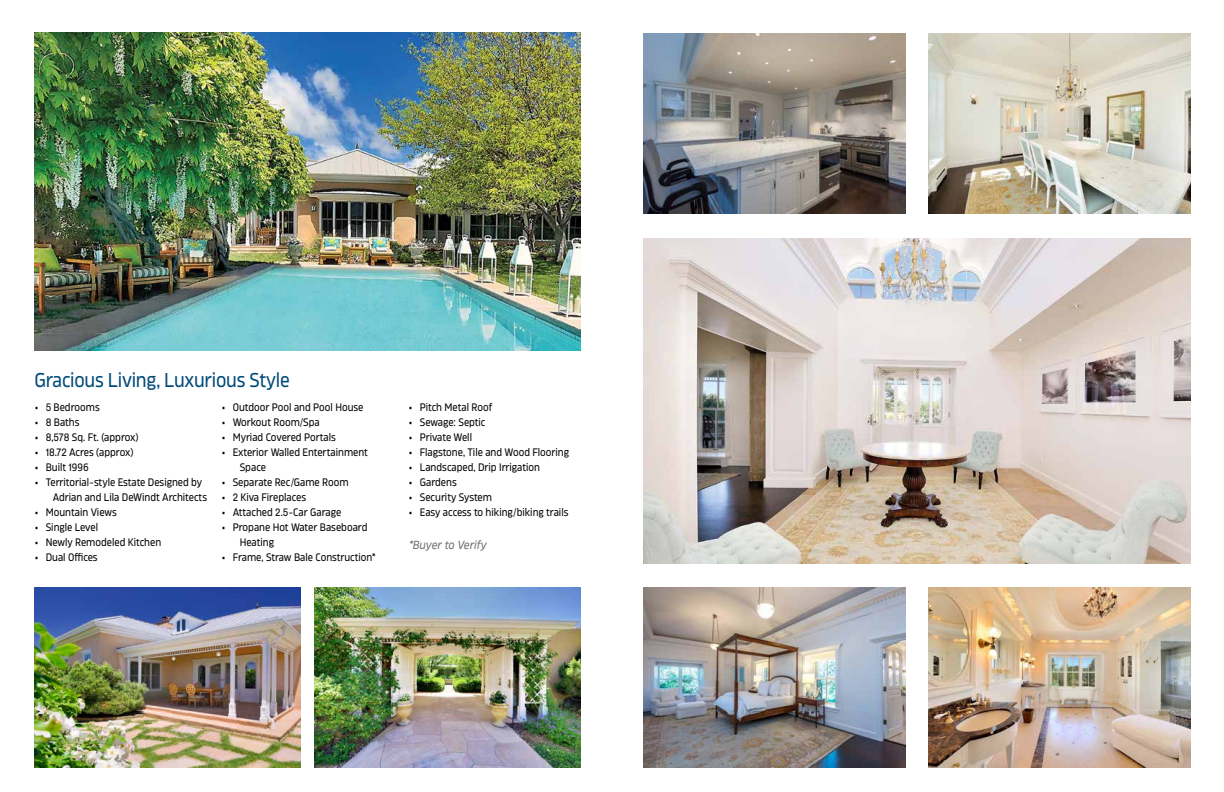
<style>
.page{position:relative;width:1224px;height:792px;background:#fff}
.page>*{position:absolute;margin:0;border:0;box-sizing:border-box;transform-origin:0 0}
.t1{font:20px "Karibu";letter-spacing:-.015em;color:#004a78;scale:.93 1}
.t2{font:italic 11.8px "Karibu";letter-spacing:-.005em;color:#6f7073;scale:.95 1}
.t3{font:10.9px/15px "Karibu";color:#000;scale:.93 1}
</style>
<div class="page">
<img style="left:644px;top:33px;width:262px;height:180px">
<img style="left:644px;top:239px;width:547px;height:324px">
<img style="left:929px;top:33px;width:262px;height:180px">
<img style="left:644px;top:587px;width:262px;height:181px">
<img style="left:929px;top:587px;width:262px;height:181px">
<img style="left:34px;top:33px;width:547px;height:318px">
<img style="left:34px;top:587px;width:266px;height:181px">
<img style="left:314px;top:587px;width:267px;height:181px">
<h1 class="t1" style="left:34px;top:368px;width:276px">Gracious Living, Luxurious Style</h1>
<p class="t3" style="left:35px;top:400px;width:72px">• 5 Bedrooms</p>
<p class="t3" style="left:35px;top:415px;width:50px">• 8 Baths</p>
<p class="t3" style="left:35px;top:430px;width:113px">• 8,578 Sq. Ft. (approx)</p>
<p class="t3" style="left:35px;top:445px;width:108px">• 18.72 Acres (approx)</p>
<p class="t3" style="left:35px;top:460px;width:60px">• Built 1996</p>
<p class="t3" style="left:53px;top:475px;width:168px;text-indent:-18px">• Territorial-style Estate Designed by<br>Adrian and Lila DeWindt Architects</p>
<p class="t3" style="left:35px;top:505px;width:90px">• Mountain Views</p>
<p class="t3" style="left:35px;top:520px;width:70px">• Single Level</p>
<p class="t3" style="left:35px;top:535px;width:138px">• Newly Remodeled Kitchen</p>
<p class="t3" style="left:35px;top:550px;width:69px">• Dual Offices</p>
<p class="t3" style="left:222px;top:400px;width:154px">• Outdoor Pool and Pool House</p>
<p class="t3" style="left:222px;top:415px;width:107px">• Workout Room/Spa</p>
<p class="t3" style="left:222px;top:430px;width:124px">• Myriad Covered Portals</p>
<p class="t3" style="left:240px;top:445px;width:139px;text-indent:-18px">• Exterior Walled Entertainment<br>Space</p>
<p class="t3" style="left:222px;top:475px;width:138px">• Separate Rec/Game Room</p>
<p class="t3" style="left:222px;top:490px;width:92px">• 2 Kiva Fireplaces</p>
<p class="t3" style="left:222px;top:505px;width:130px">• Attached 2.5-Car Garage</p>
<p class="t3" style="left:240px;top:520px;width:139px;text-indent:-18px">• Propane Hot Water Baseboard<br>Heating</p>
<p class="t3" style="left:222px;top:550px;width:167px">• Frame, Straw Bale Construction*</p>
<p class="t3" style="left:409px;top:400px;width:91px">• Pitch Metal Roof</p>
<p class="t3" style="left:409px;top:415px;width:84px">• Sewage: Septic</p>
<p class="t3" style="left:409px;top:430px;width:70px">• Private Well</p>
<p class="t3" style="left:409px;top:445px;width:174px">• Flagstone, Tile and Wood Flooring</p>
<p class="t3" style="left:409px;top:460px;width:143px">• Landscaped, Drip Irrigation</p>
<p class="t3" style="left:409px;top:475px;width:53px">• Gardens</p>
<p class="t3" style="left:409px;top:490px;width:91px">• Security System</p>
<p class="t3" style="left:409px;top:505px;width:173px">• Easy access to hiking/biking trails</p>
<p class="t2" style="left:409px;top:538px;width:84px">*Buyer to Verify</p>
</div>
